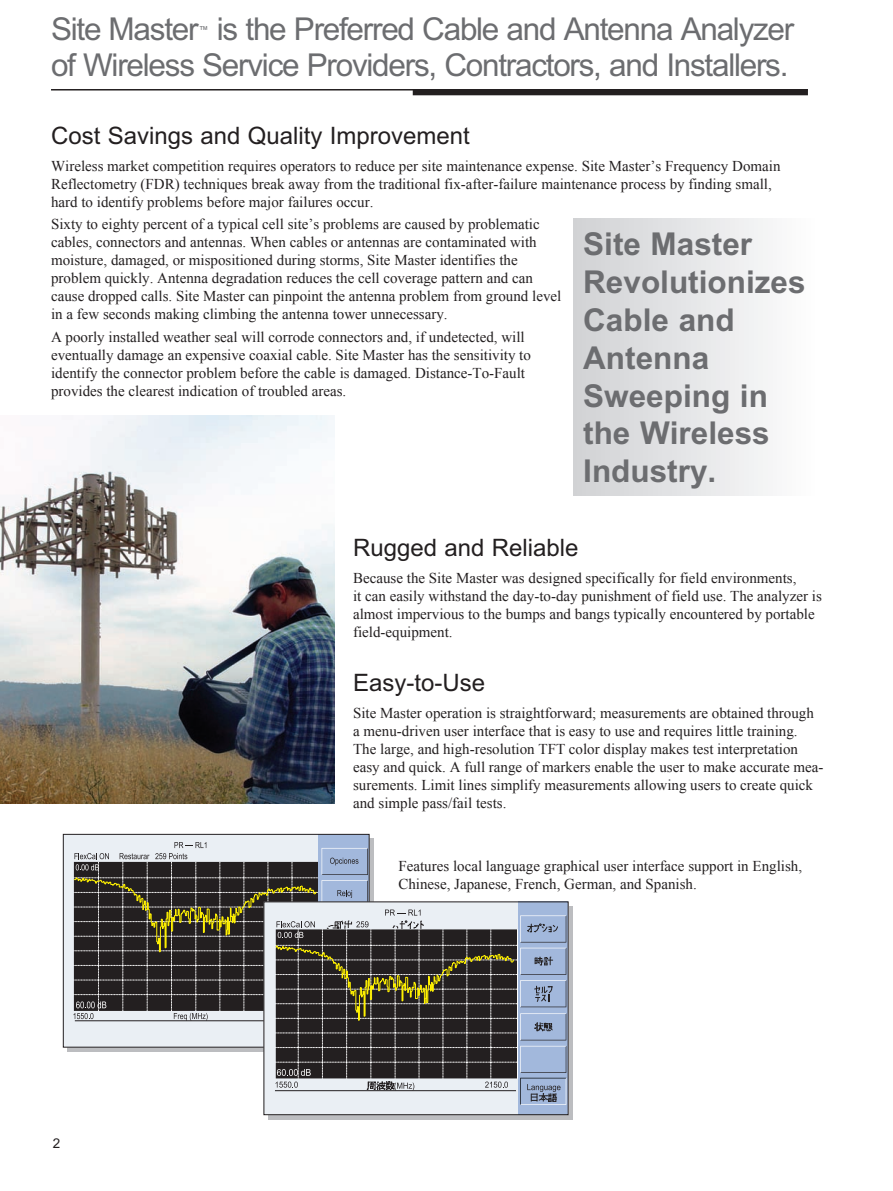
<style>
.page{position:relative;width:893px;height:1191px;background:#fff}
.page>*{position:absolute;margin:0;border:0;box-sizing:border-box;transform-origin:0 0}
.Mastheads_Arial_Regu{font:31.5px/36px "Arial";letter-spacing:-.04em;color:#6c6d70;text-align:right}
.Mastheads_Arial_Regu-2{font:700 31.5px/37.8px "Arial";color:#6c6d70}
.Head_2_16_18_pt_Aria{font:24px "Arial";color:#231f20}
.Body{font:15px/18px "Times New Roman";color:#231f20}
.t1{font:13.5px "Arial";color:#231f20}
.Mastheads_Arial_Regu-3{font:9.6px "Arial";color:#6c6d70}
</style>
<div class="page">
<img style="left:0;top:416px;width:334px;height:387px">
<div style="left:574px;top:219px;width:242px;height:277px;background:linear-gradient(to right,#d0d1d4,#fdfdfe)"></div>
<div style="left:65px;top:836px;width:253px;height:209px;background:#eaeff4"></div>
<div style="left:318px;top:834px;width:51px;height:213px;background:#a2b8dc"></div>
<svg style="left:268px;top:906px;width:305px;height:213px;background:#afb0b3"></svg>
<div style="left:266px;top:1104px;width:252px;height:8px;background:#eaeff4"></div>
<svg style="left:518px;top:902px;width:50px;height:212px"></svg>
<svg style="left:73px;top:842px;width:493px;height:262px"></svg>
<hr style="left:51px;top:89px;width:757px;height:1px;background:#231f20">
<div style="left:413px;top:89px;width:395px;height:6px;background:#231f20"></div>
<p class="Mastheads_Arial_Regu" style="left:51px;top:11px;width:149px">Site Master</p>
<p class="Mastheads_Arial_Regu-3" style="left:199px;top:25px;width:11px">™</p>
<p class="Mastheads_Arial_Regu" style="left:51px;top:11px;width:745px">is the Preferred Cable and Antenna Analyzer<br>of Wireless Service Providers, Contractors, and Installers.</p>
<p class="Head_2_16_18_pt_Aria" style="left:51px;top:122px;width:420px">Cost Savings and Quality Improvement</p>
<p class="Body" style="left:51px;top:156px;width:731px">Wireless market competition requires operators to reduce per site maintenance expense. Site Master’s Frequency Domain<br>Reflectometry (FDR) techniques break away from the traditional fix-after-failure maintenance process by finding small, hard to identify problems before major failures occur.</p>
<p class="Body" style="left:51px;top:215px;width:512px">Sixty to eighty percent of a typical cell site’s problems are caused by problematic cables, connectors and antennas. When cables or antennas are contaminated with moisture, damaged, or mispositioned during storms, Site Master identifies the problem quickly. Antenna degradation reduces the cell coverage pattern and can cause dropped calls. Site Master can pinpoint the antenna problem from ground level in a few seconds making climbing the antenna tower unnecessary.</p>
<p class="Body" style="left:51px;top:327px;width:481px">A poorly installed weather seal will corrode connectors and, if undetected, will eventually damage an expensive coaxial cable. Site Master has the sensitivity to identify the connector problem before the cable is damaged. Distance-To-Fault provides the clearest indication of troubled areas.</p>
<p class="Mastheads_Arial_Regu-2" style="left:583px;top:225px;width:224px">Site Master<br>Revolutionizes<br>Cable and<br>Antenna<br>Sweeping in the Wireless<br>Industry.</p>
<p class="Head_2_16_18_pt_Aria" style="left:353px;top:534px;width:227px">Rugged and Reliable</p>
<p class="Body" style="left:353px;top:568px;width:470px">Because the Site Master was designed specifically for field environments,<br>it can easily withstand the day-to-day punishment of field use. The analyzer is almost impervious to the bumps and bangs typically encountered by portable field-equipment.</p>
<p class="Head_2_16_18_pt_Aria" style="left:353px;top:669px;width:134px">Easy-to-Use</p>
<p class="Body" style="left:353px;top:703px;width:472px">Site Master operation is straightforward; measurements are obtained through a menu-driven user interface that is easy to use and requires little training.<br>The large, and high-resolution TFT color display makes test interpretation easy and quick. A full range of markers enable the user to make accurate mea&shy;surements. Limit lines simplify measurements allowing users to create quick and simple pass/fail tests.</p>
<p class="t1" style="left:53px;top:1136px;width:9px">2</p>
<p class="Body" style="left:398px;top:856px;width:405px">Features local language graphical user interface support in English,<br>Chinese, Japanese, French, German, and Spanish.</p>
</div>
